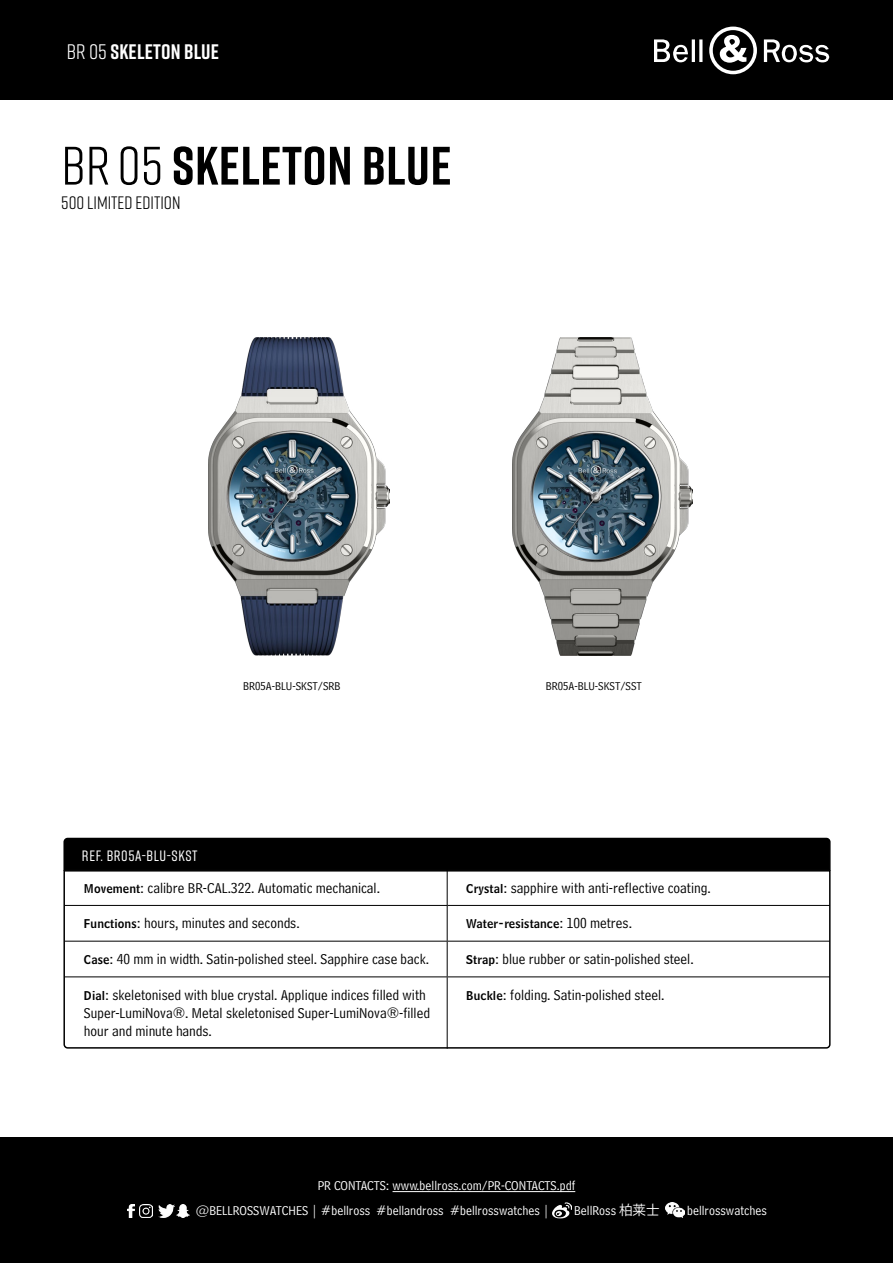
<style>
.page{position:relative;width:893px;height:1263px;background:#fff}
.page>*{position:absolute;margin:0;border:0;box-sizing:border-box;transform-origin:0 0}
.t1{font:700 54px "Rift";letter-spacing:.01em;color:#000}
.t2{font:700 21px "Rift";letter-spacing:.01em;color:#fff}
.t3{font:18px "Rift";color:#000}
.t4{font:15px/18px "Bell Centennial Std Address";color:#000}
.t5{font:500 15px "Rift";letter-spacing:.04em;color:#fff}
.t6{font:13.5px/25px "Bell Centennial Std Address";color:#fff}
.t7{font:12px "Bell Centennial Std Address";color:#000}
.t8{font:12px "Bell Centennial Std Name Num";letter-spacing:.01em;color:#000}
.s1{font-weight:400}
.s2{font-family:"Bell Centennial Std Name Num";font-size:12px}
.s3{font-family:"Bell Centennial Std Address";font-size:15px}
.s4{font-family:"Koz Go Pr 6 N"}
</style>
<div class="page">
<div style="left:0;top:0;width:893px;height:100px;background:#000"></div>
<svg style="left:709px;top:27px;width:48px;height:47px"></svg>
<svg style="left:654px;top:39px;width:48px;height:23px"></svg>
<svg style="left:764px;top:39px;width:66px;height:24px"></svg>
<div style="left:0;top:1137px;width:893px;height:126px;background:#000"></div>
<hr style="left:393px;top:1191px;width:182px;height:1px;background:#fff">
<svg style="left:140px;top:1205px;width:13px;height:12px"></svg>
<svg style="left:128px;top:1204px;width:6px;height:13px"></svg>
<img style="left:159px;top:1205px;width:15px;height:12px">
<img style="left:176px;top:1205px;width:14px;height:12px">
<img style="left:553px;top:1202px;width:18px;height:17px">
<img style="left:666px;top:1202px;width:18px;height:15px">
<img style="left:209px;top:338px;width:181px;height:318px">
<img style="left:512px;top:338px;width:181px;height:318px">
<svg style="left:63px;top:871px;width:768px;height:178px"></svg>
<div style="left:63px;top:837px;width:768px;height:34px;background:#000"></div>
<hr style="left:447px;top:870px;width:1px;height:35px;background:#000">
<hr style="left:447px;top:906px;width:1px;height:35px;background:#000">
<hr style="left:447px;top:941px;width:1px;height:35px;background:#000">
<hr style="left:65px;top:905px;width:382px;height:1px;background:#000">
<hr style="left:447px;top:905px;width:383px;height:1px;background:#000">
<hr style="left:65px;top:941px;width:382px;height:1px;background:#000">
<hr style="left:447px;top:941px;width:383px;height:1px;background:#000">
<hr style="left:447px;top:976px;width:383px;height:1px;background:#000">
<hr style="left:65px;top:976px;width:382px;height:1px;background:#000">
<hr style="left:447px;top:977px;width:1px;height:71px;background:#000">
<h2 class="t2" style="left:67px;top:36px;width:154px"><span class="s1">BR 05</span> SKELETON BLUE</h2>
<h1 class="t1" style="left:62px;top:127px;width:392px"><span class="s1">BR 05</span> SKELETON BLUE</h1>
<p class="t3" style="left:61px;top:190px;width:121px">500 LIMITED EDITION</p>
<p class="t7" style="left:243px;top:679px;width:99px">BR05A-BLU-SKST/SRB</p>
<p class="t7" style="left:546px;top:679px;width:98px">BR05A-BLU-SKST/SST</p>
<p class="t5" style="left:82px;top:845px;width:117px">REF. BR05A-BLU-SKST</p>
<p class="t4" style="left:84px;top:879px;width:298px"><span class="s2">Movement</span>: calibre BR-CAL.322. Automatic mechanical.</p>
<p class="t4" style="left:466px;top:879px;width:246px"><span class="s2">Crystal</span>: sapphire with anti-reflective coating.</p>
<p class="t4" style="left:84px;top:914px;width:217px"><span class="s2">Functions</span>: hours, minutes and seconds.</p>
<p class="t8" style="left:466px;top:916px;width:167px">Water-resistance<span class="s3">: 100 metres.</span></p>
<p class="t4" style="left:84px;top:950px;width:347px"><span class="s2">Case</span>: 40 mm in width. Satin-polished steel. Sapphire case back.</p>
<p class="t4" style="left:466px;top:950px;width:229px"><span class="s2">Strap</span>: blue rubber or satin-polished steel.</p>
<p class="t4" style="left:84px;top:986px;width:348px"><span class="s2">Dial</span>: skeletonised with blue crystal. Applique indices filled with<br>Super-LumiNova®. Metal skeletonised Super-LumiNova®-filled hour and minute hands.</p>
<p class="t4" style="left:466px;top:986px;width:200px"><span class="s2">Buckle</span>: folding. Satin-polished steel.</p>
<p class="t6" style="left:196px;top:1173px;width:381px;text-indent:122px">PR CONTACTS: www.bellross.com/PR-CONTACTS.pdf @BELLROSSWATCHES | #bellross #bellandross #bellrosswatches |</p>
<p class="t6" style="left:574px;top:1198px;width:87px">BellRoss <span class="s4">柏莱士</span></p>
<p class="t6" style="left:687px;top:1198px;width:81px">bellrosswatches</p>
</div>
